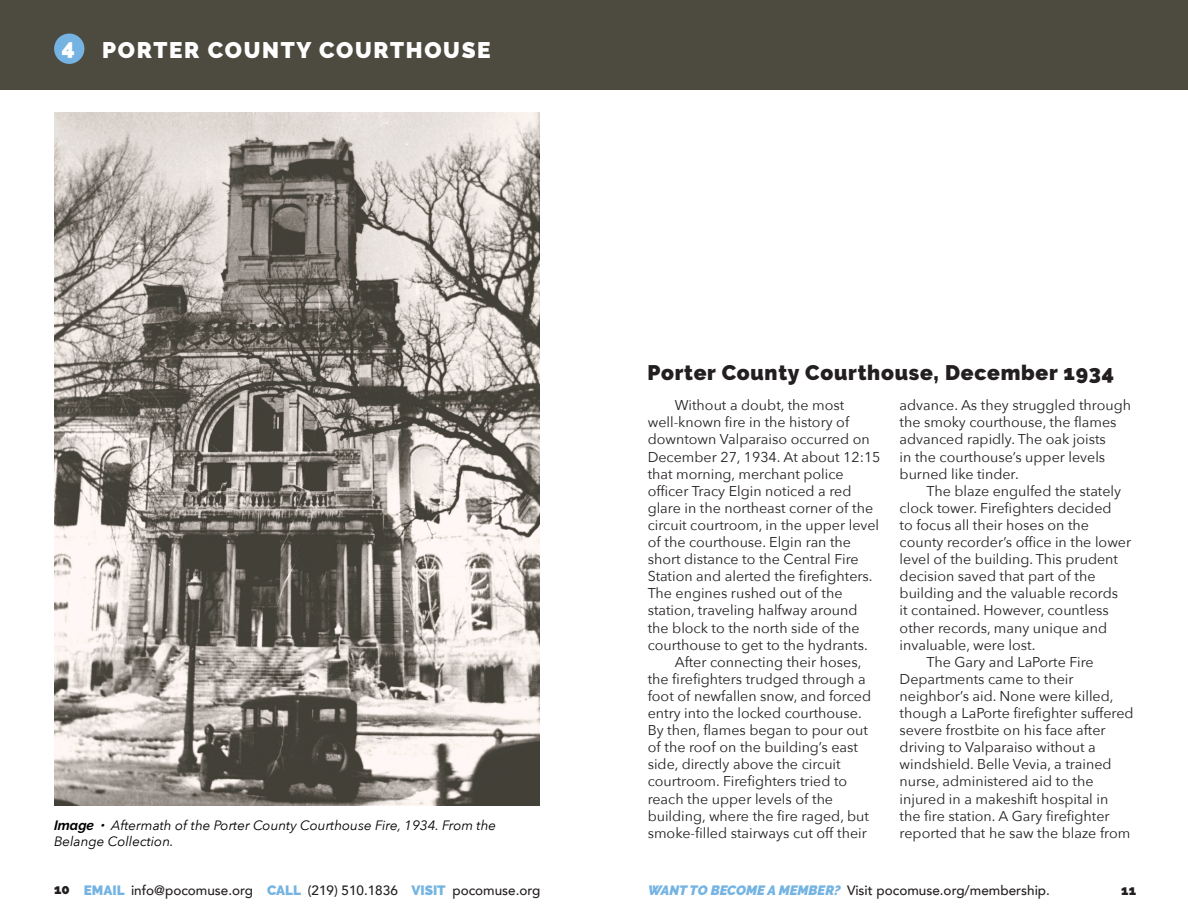
<style>
.page{position:relative;width:1188px;height:918px;background:#fff}
.page>*{position:absolute;margin:0;border:0;box-sizing:border-box;transform-origin:0 0}
.t1{font:900 22.5px "Raleway";letter-spacing:.075em;color:#fff}
.t2{font:900 21px "Raleway";letter-spacing:.035em;color:#231f20}
.Paragraph_Style_1{font:14.25px/17.1px "Avenir Next";color:#231f20}
.t3{font:500 13.5px "Avenir";color:#231f20}
.t4{font:italic 13.5px/15.6px "Avenir Next";color:#000}
.t5{font:900 13.5px "Raleway";color:#231f20}
.s1{font-family:"Raleway";font-weight:700}
.s2{font-family:"Raleway";font-weight:900}
.s3{font-family:"Raleway";font-weight:900;color:#75b4e2}
.s4{font-family:"Raleway";font-weight:900;font-style:italic;color:#75b4e2}
</style>
<div class="page">
<div style="left:0;top:0;width:594px;height:90px;background:#4d4a40"></div>
<div style="left:594px;top:0;width:594px;height:90px;background:#4d4a40"></div>
<div style="left:54px;top:34px;width:30px;height:30px;background:#75b4e2;border-radius:50%"></div>
<img style="left:54px;top:112px;width:486px;height:694px">
<p class="t1" style="left:62px;top:34px;width:15px">4</p>
<p class="t1" style="left:102px;top:37px;width:390px">PORTER COUNTY COURTHOUSE</p>
<p class="t4" style="left:54px;top:817px;width:444px"><span class="s1">Image •</span> Aftermath of the Porter County Courthouse Fire, 1934. From the<br>Belange Collection.</p>
<p class="t2" style="left:648px;top:360px;width:468px">Porter County Courthouse, December 1934</p>
<p class="Paragraph_Style_1" style="left:648px;top:396px;width:234px;text-indent:27px">Without a doubt, the most well-known fire in the history of downtown Valparaiso occurred on December 27, 1934. At about 12:15 that morning, merchant police officer Tracy Elgin noticed a red glare in the northeast corner of the circuit courtroom, in the upper level of the courthouse. Elgin ran the short distance to the Central Fire Station and alerted the firefighters.<br>The engines rushed out of the station, traveling halfway around the block to the north side of the courthouse to get to the hydrants.</p>
<p class="Paragraph_Style_1" style="left:648px;top:653px;width:225px;text-indent:27px">After connecting their hoses, the firefighters trudged through a foot of newfallen snow, and forced entry into the locked courthouse.<br>By then, flames began to pour out of the roof on the building’s east side, directly above the circuit courtroom. Firefighters tried to reach the upper levels of the building, where the fire raged, but smoke-filled stairways cut off their</p>
<p class="Paragraph_Style_1" style="left:900px;top:396px;width:233px">advance. As they struggled through the smoky courthouse, the flames advanced rapidly. The oak joists<br>in the courthouse’s upper levels burned like tinder.</p>
<p class="Paragraph_Style_1" style="left:900px;top:482px;width:233px;text-indent:27px">The blaze engulfed the stately clock tower. Firefighters decided<br>to focus all their hoses on the county recorder’s office in the lower level of the building. This prudent decision saved that part of the building and the valuable records<br>it contained. However, countless other records, many unique and invaluable, were lost.</p>
<p class="Paragraph_Style_1" style="left:900px;top:653px;width:236px;text-indent:27px">The Gary and LaPorte Fire<br>Departments came to their neighbor’s aid. None were killed, though a LaPorte firefighter suffered severe frostbite on his face after driving to Valparaiso without a windshield. Belle Vevia, a trained nurse, administered aid to the injured in a makeshift hospital in<br>the fire station. A Gary firefighter reported that he saw the blaze from</p>
<p class="t3" style="left:54px;top:878px;width:488px"><span class="s2">10</span> <span class="s3">EMAIL</span> info@pocomuse.org <span class="s3">CALL</span> (219) 510.1836 <span class="s3">VISIT</span> pocomuse.org</p>
<p class="t3" style="left:648px;top:878px;width:403px"><span class="s4">WANT TO BECOME A MEMBER?</span> Visit pocomuse.org/membership.</p>
<p class="t5" style="left:1121px;top:882px;width:17px">11</p>
</div>
